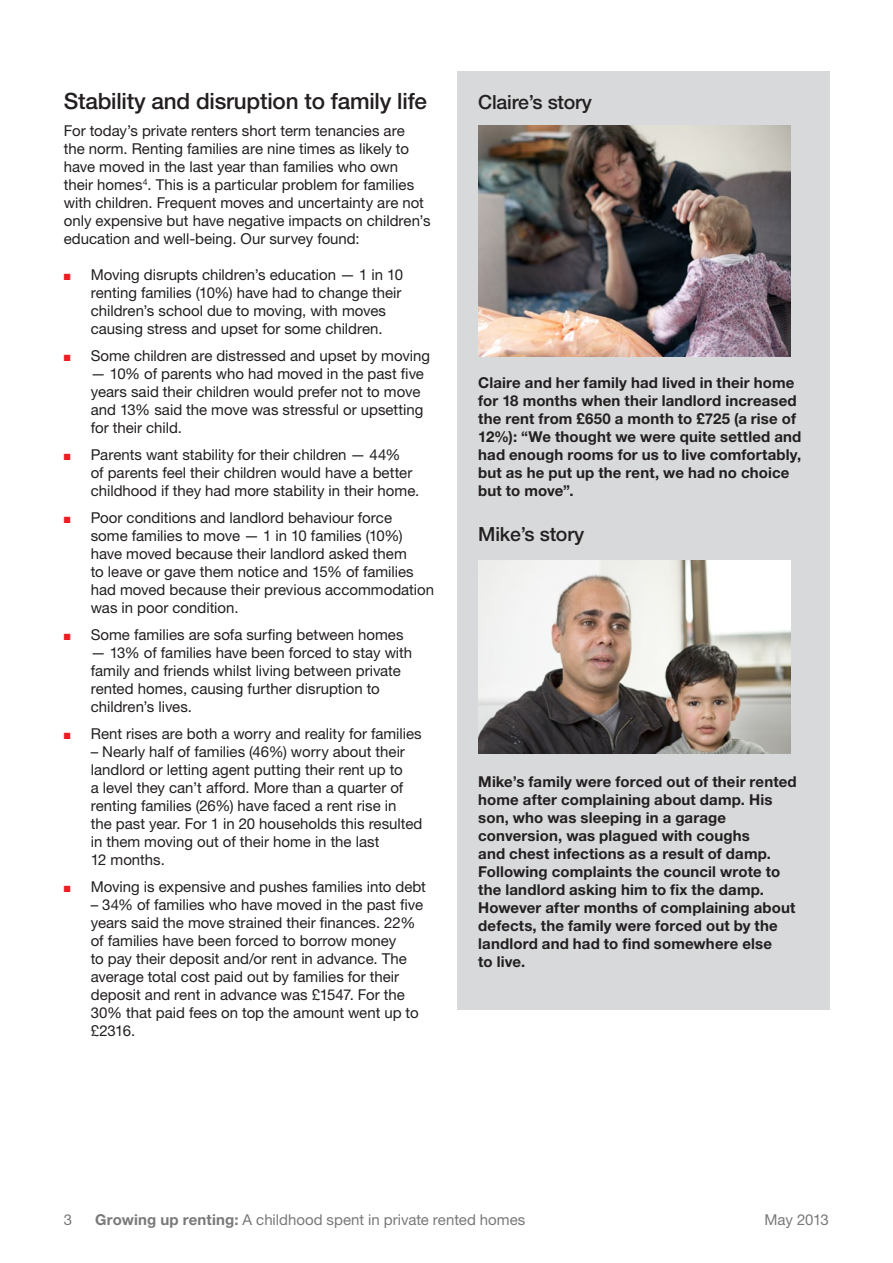
<style>
.page{position:relative;width:893px;height:1263px;background:#fff}
.page>*{position:absolute;margin:0;border:0;box-sizing:border-box;transform-origin:0 0}
.h2_header{font:500 22.5px "Helvetica Neue LT Pro";letter-spacing:-.01em;color:#231f20}
.t1{font:500 19.5px "Helvetica Neue LT Pro";letter-spacing:-.01em;color:#231f20}
.body{font:15px/18px "Helvetica Neue LT Pro";color:#231f20}
.t2{font:700 15px/18px "Helvetica Neue LT Pro";letter-spacing:.01em;color:#231f20}
.t3{font:15px "Helvetica Neue LT Pro";color:#797979}
.s1{color:#ed1d24}
.s2{font-weight:700}
</style>
<div class="page">
<div style="left:457px;top:72px;width:372px;height:938px;background:#d7d9da"></div>
<img style="left:478px;top:126px;width:313px;height:231px">
<img style="left:478px;top:560px;width:313px;height:193px">
<h2 class="h2_header" style="left:64px;top:87px;width:365px">Stability and disruption to family life</h2>
<p class="body" style="left:64px;top:121px;width:368px">For today’s private renters short term tenancies are<br>the norm. Renting families are nine times as likely to have moved in the last year than families who own their homes<sup>4</sup>. This is a particular problem for families with children. Frequent moves and uncertainty are not only expensive but have negative impacts on children’s education and well-being. Our survey found:</p>
<p class="body" style="left:91px;top:265px;width:314px;text-indent:-27px"><span class="s1">■</span> Moving disrupts children’s education — 1 in 10 renting families (10%) have had to change their children’s school due to moving, with moves causing stress and upset for some children.</p>
<p class="body" style="left:64px;top:346px;width:368px"><span class="s1">■</span> Some children are distressed and upset by moving</p>
<p class="body" style="left:91px;top:364px;width:335px">— 10% of parents who had moved in the past five years said their children would prefer not to move and 13% said the move was stressful or upsetting for their child.</p>
<p class="body" style="left:91px;top:445px;width:330px;text-indent:-27px"><span class="s1">■</span> Parents want stability for their children — 44%<br>of parents feel their children would have a better childhood if they had more stability in their home.</p>
<p class="body" style="left:91px;top:508px;width:345px;text-indent:-27px"><span class="s1">■</span> Poor conditions and landlord behaviour force<br>some families to move — 1 in 10 families (10%) have moved because their landlord asked them<br>to leave or gave them notice and 15% of families had moved because their previous accommodation was in poor condition.</p>
<p class="body" style="left:64px;top:625px;width:341px"><span class="s1">■</span> Some families are sofa surfing between homes</p>
<p class="body" style="left:91px;top:643px;width:323px">— 13% of families have been forced to stay with family and friends whilst living between private rented homes, causing further disruption to children’s lives.</p>
<p class="body" style="left:64px;top:724px;width:359px"><span class="s1">■</span> Rent rises are both a worry and reality for families</p>
<p class="body" style="left:91px;top:742px;width:333px">– Nearly half of families (46%) worry about their landlord or letting agent putting their rent up to<br>a level they can’t afford. More than a quarter of renting families (26%) have faced a rent rise in<br>the past year. For 1 in 20 households this resulted in them moving out of their home in the last<br>12 months.</p>
<p class="body" style="left:64px;top:877px;width:364px"><span class="s1">■</span> Moving is expensive and pushes families into debt</p>
<p class="body" style="left:91px;top:895px;width:334px">– 34% of families who have moved in the past five years said the move strained their finances. 22% of families have been forced to borrow money<br>to pay their deposit and/or rent in advance. The average total cost paid out by families for their deposit and rent in advance was £1547. For the 30% that paid fees on top the amount went up to £2316.</p>
<p class="t1" style="left:478px;top:90px;width:115px">Claire’s story</p>
<p class="t2" style="left:478px;top:373px;width:325px">Claire and her family had lived in their home for 18 months when their landlord increased the rent from £650 a month to £725 (a rise of 12%): “We thought we were quite settled and had enough rooms for us to live comfortably, but as he put up the rent, we had no choice but to move”.</p>
<p class="t1" style="left:478px;top:522px;width:107px">Mike’s story</p>
<p class="t2" style="left:478px;top:772px;width:320px">Mike’s family were forced out of their rented home after complaining about damp. His son, who was sleeping in a garage conversion, was plagued with coughs<br>and chest infections as a result of damp.<br>Following complaints the council wrote to the landlord asking him to fix the damp.<br>However after months of complaining about defects, the family were forced out by the landlord and had to find somewhere else<br>to live.</p>
<p class="t3" style="left:64px;top:1210px;width:10px">3</p>
<p class="t3" style="left:95px;top:1210px;width:432px"><span class="s2">Growing up renting:</span> A childhood spent in private rented homes</p>
<p class="t3" style="left:765px;top:1210px;width:66px">May 2013</p>
</div>
